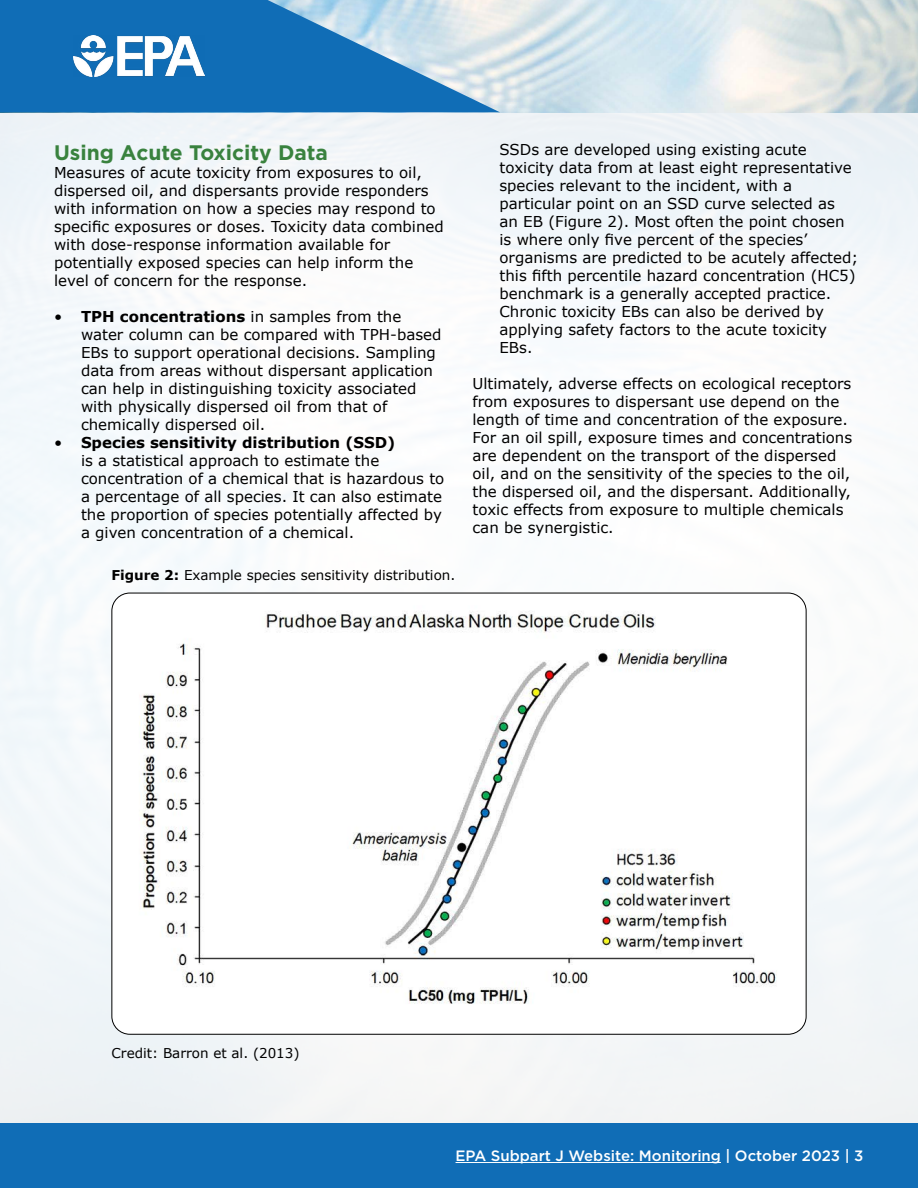
<style>
.page{position:relative;width:918px;height:1188px;background:#fff}
.page>*{position:absolute;margin:0;border:0;box-sizing:border-box;transform-origin:0 0}
.t1{font:700 21px "Gotham";color:#39823e}
.t2{font:15px/18px "Verdana";color:#000}
.t3{font:500 15px "Gotham";color:#fff}
.t4{font:13.5px "Verdana";color:#000}
.s1{font-weight:700}
</style>
<div class="page">
<img style="left:0;top:0;width:918px;height:1123px">
<svg style="left:0;top:0;width:500px;height:112px;background:#418ac3"></svg>
<div style="left:0;top:1123px;width:918px;height:65px;background:#106db6"></div>
<div style="left:112px;top:593px;width:694px;height:441px;background:#fff;border-radius:18px"></div>
<img style="left:139px;top:605px;width:667px;height:429px">
<hr style="left:456px;top:1162px;width:265px;height:1px;background:#fff">
<img style="left:73px;top:36px;width:132px;height:40px">
<h2 class="t1" style="left:54px;top:139px;width:276px">Using Acute Toxicity Data</h2>
<p class="t2" style="left:54px;top:164px;width:391px">Measures of acute toxicity from exposures to oil, dispersed oil, and dispersants provide responders with information on how a species may respond to specific exposures or doses. Toxicity data combined with dose-response information available for potentially exposed species can help inform the level of concern for the response.</p>
<p class="t2" style="left:81px;top:308px;width:362px;text-indent:-27px">• <span class="s1">TPH concentrations</span> in samples from the water column can be compared with TPH-based EBs to support operational decisions. Sampling data from areas without dispersant application can help in distinguishing toxicity associated with physically dispersed oil from that of chemically dispersed oil.</p>
<p class="t2" style="left:81px;top:434px;width:365px;text-indent:-27px">• <span class="s1">Species sensitivity distribution (SSD)<br></span>is a statistical approach to estimate the concentration of a chemical that is hazardous to a percentage of all species. It can also estimate the proportion of species potentially affected by a given concentration of a chemical.</p>
<p class="t4" style="left:111px;top:566px;width:345px"><span class="s1">Figure 2:</span> Example species sensitivity distribution.</p>
<p class="t2" style="left:500px;top:140px;width:360px">SSDs are developed using existing acute toxicity data from at least eight representative species relevant to the incident, with a particular point on an SSD curve selected as<br>an EB (Figure 2). Most often the point chosen is where only five percent of the species’ organisms are predicted to be acutely affected; this fifth percentile hazard concentration (HC5) benchmark is a generally accepted practice.<br>Chronic toxicity EBs can also be derived by applying safety factors to the acute toxicity EBs.</p>
<p class="t2" style="left:473px;top:374px;width:381px">Ultimately, adverse effects on ecological receptors from exposures to dispersant use depend on the length of time and concentration of the exposure.<br>For an oil spill, exposure times and concentrations are dependent on the transport of the dispersed oil, and on the sensitivity of the species to the oil, the dispersed oil, and the dispersant. Additionally, toxic effects from exposure to multiple chemicals can be synergistic.</p>
<p class="t4" style="left:111px;top:1044px;width:190px">Credit: Barron et al. (2013)</p>
<p class="t3" style="left:456px;top:1146px;width:409px">EPA Subpart J Website: Monitoring | October 2023 | 3</p>
</div>
